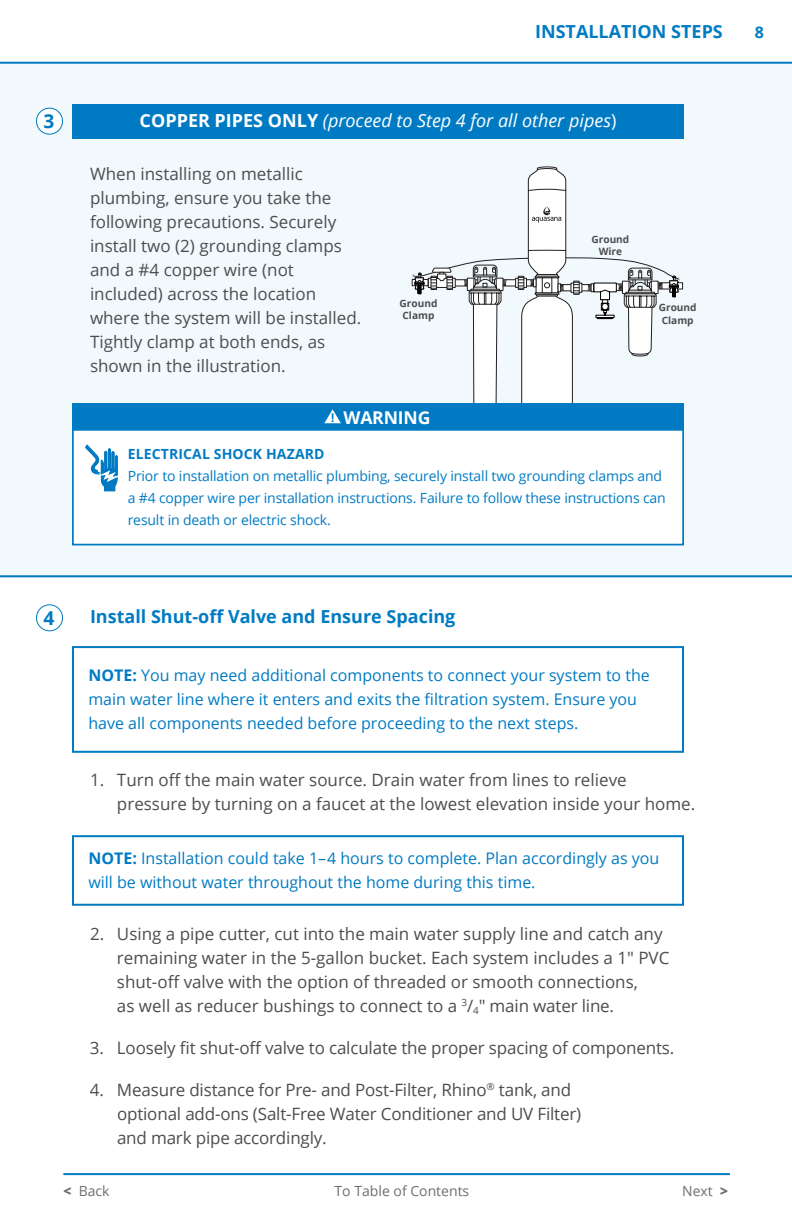
<style>
.page{position:relative;width:792px;height:1224px;background:#fff}
.page>*{position:absolute;margin:0;border:0;box-sizing:border-box;transform-origin:0 0}
.t1{font:700 19.2px "Open Sans";color:#007bc3}
.t2{font:700 18px "Open Sans";color:#007bc3}
.t3{font:italic 18px "Open Sans";color:#fff}
.t4{font:700 17.6px "Open Sans";letter-spacing:-.01em;color:#fff}
.t5{font:17px/24px "Open Sans";color:#4d4d4f}
.t6{font:16px/24px "Open Sans";color:#007bc3}
.t7{font:700 16px "Open Sans";color:#007bc3}
.t8{font:14px/22px "Open Sans";letter-spacing:-.01em;color:#007bc3}
.t9{font:14px "Open Sans";color:#6d6e71}
.t10{font:700 14px "Open Sans";letter-spacing:.01em;color:#007bc3}
.t11{font:700 10.2px/12.6px "Open Sans";color:#4d4d4f}
.s1{font-weight:700;font-style:normal}
.s2{font-style:normal}
.s3{font-weight:700}
.s4{font-weight:800}
</style>
<div class="page">
<hr style="left:0;top:62px;width:792px;height:2px;background:#007bc3">
<div style="left:0;top:64px;width:792px;height:513px;background:#f1f9fd"></div>
<hr style="left:63px;top:1173px;width:667px;height:2px;background:#007bc3">
<div style="left:36px;top:604px;width:27px;height:27px;border:1px solid #007bc3;border-radius:50%"></div>
<div style="left:72px;top:646px;width:612px;height:107px;border:2px solid #007bc3"></div>
<hr style="left:0;top:575px;width:792px;height:2px;background:#007bc3">
<div style="left:36px;top:108px;width:26px;height:26px;background:#fff;border-radius:50%"></div>
<div style="left:36px;top:108px;width:27px;height:27px;border:1px solid #007bc3;border-radius:50%"></div>
<div style="left:72px;top:104px;width:612px;height:34px;background:#007bc3"></div>
<div style="left:72px;top:835px;width:612px;height:71px;border:2px solid #007bc3"></div>
<div style="left:658px;top:282px;width:25px;height:7px;background:#fff;border:1px solid #221f20"></div>
<svg style="left:412px;top:166px;width:268px;height:587px"></svg>
<div style="left:72px;top:403px;width:612px;height:27px;background:#007bc3"></div>
<div style="left:73px;top:430px;width:610px;height:115px;background:#fff"></div>
<div style="left:72px;top:429px;width:612px;height:116px;border:2px solid #007bc3"></div>
<svg style="left:85px;top:444px;width:33px;height:47px"></svg>
<svg style="left:324px;top:409px;width:17px;height:14px"></svg>
<p class="t2" style="left:535px;top:19px;width:189px">INSTALLATION STEPS</p>
<p class="t7" style="left:755px;top:20px;width:11px">8</p>
<p class="t1" style="left:44px;top:107px;width:12px">3</p>
<p class="t3" style="left:140px;top:109px;width:478px"><span class="s1">COPPER PIPES ONLY</span> (proceed to Step 4 for all other pipes<span class="s2">)</span></p>
<p class="t5" style="left:90px;top:161px;width:273px">When installing on metallic plumbing, ensure you take the following precautions. Securely install two (2) grounding clamps and a #4 copper wire (not included) across the location where the system will be installed.<br>Tightly clamp at both ends, as shown in the illustration.</p>
<p class="t11" style="left:592px;top:232px;width:39px;text-align:center">Ground<br>Wire</p>
<p class="t11" style="left:400px;top:297px;width:39px">Ground<br>Clamp</p>
<p class="t11" style="left:659px;top:301px;width:39px">Ground<br>Clamp</p>
<p class="t4" style="left:343px;top:405px;width:89px">WARNING</p>
<p class="t10" style="left:128px;top:444px;width:198px">ELECTRICAL SHOCK HAZARD</p>
<p class="t8" style="left:128px;top:465px;width:540px">Prior to installation on metallic plumbing, securely install two grounding clamps and a #4 copper wire per installation instructions. Failure to follow these instructions can result in death or electric shock.</p>
<p class="t1" style="left:44px;top:604px;width:12px">4</p>
<p class="t2" style="left:90px;top:604px;width:367px">Install Shut-off Valve and Ensure Spacing</p>
<p class="t6" style="left:88px;top:663px;width:563px"><span class="s3">NOTE:</span> You may need additional components to connect your system to the main water line where it enters and exits the filtration system. Ensure you have all components needed before proceeding to the next steps.</p>
<p class="t5" style="left:117px;top:767px;width:580px;text-indent:-27px">1. Turn off the main water source. Drain water from lines to relieve pressure by turning on a faucet at the lowest elevation inside your home.</p>
<p class="t6" style="left:88px;top:846px;width:573px"><span class="s3">NOTE:</span> Installation could take 1–4 hours to complete. Plan accordingly as you will be without water throughout the home during this time.</p>
<p class="t5" style="left:117px;top:921px;width:554px;text-indent:-27px">2. Using a pipe cutter, cut into the main water supply line and catch any remaining water in the 5-gallon bucket. Each system includes a 1" PVC shut-off valve with the option of threaded or smooth connections,<br>as well as reducer bushings to connect to a <sup>3</sup>/<sub>4</sub>" main water line.</p>
<p class="t5" style="left:90px;top:1035px;width:586px">3. Loosely fit shut-off valve to calculate the proper spacing of components.</p>
<p class="t5" style="left:117px;top:1078px;width:466px;text-indent:-27px">4. Measure distance for Pre- and Post-Filter, Rhino<sup>®</sup> tank, and optional add-ons (Salt-Free Water Conditioner and UV Filter) and mark pipe accordingly.</p>
<p class="t9" style="left:64px;top:1181px;width:48px"><span class="s4">&lt;</span> Back</p>
<p class="t9" style="left:335px;top:1181px;width:136px">To Table of Contents</p>
<p class="t9" style="left:682px;top:1181px;width:47px">Next <span class="s4">&gt;</span></p>
</div>
